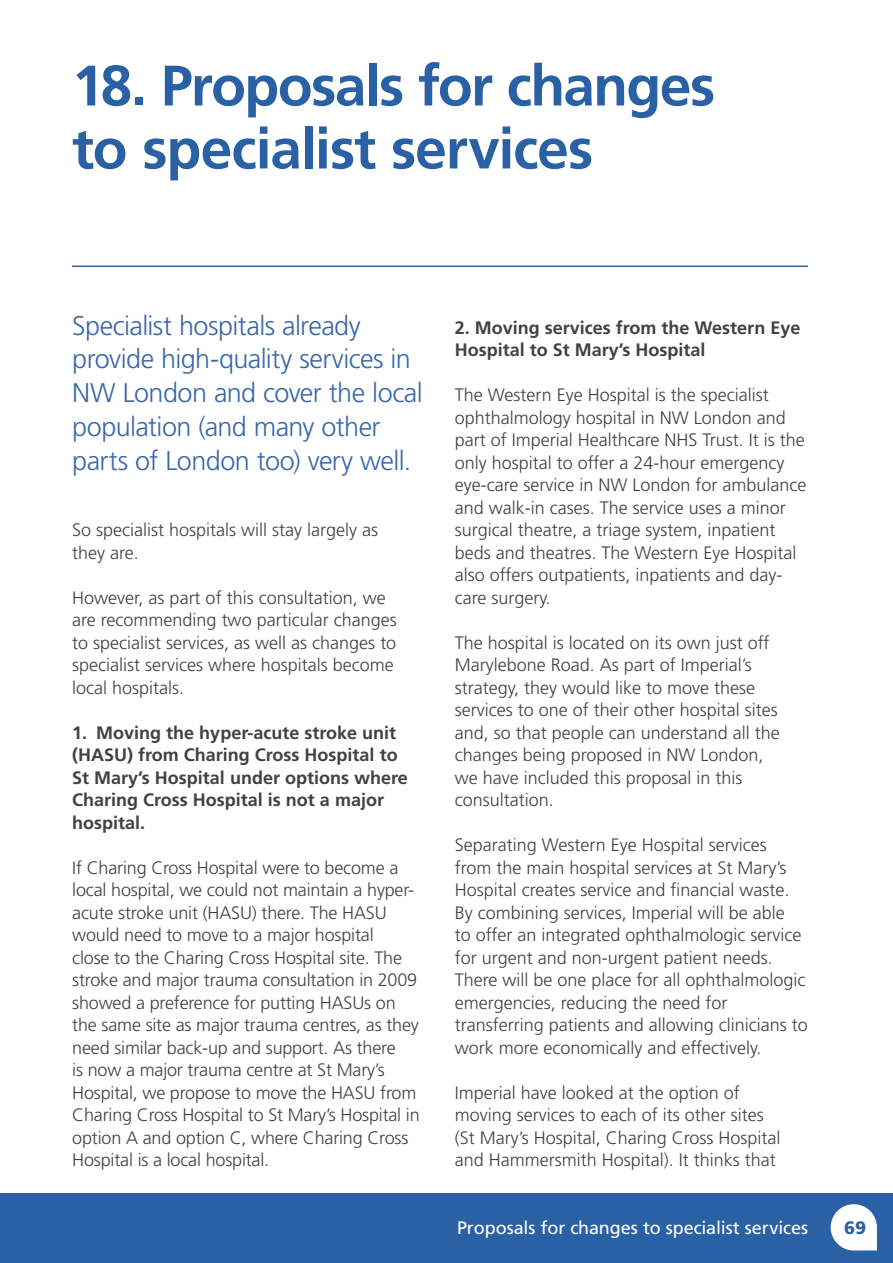
<style>
.page{position:relative;width:893px;height:1263px;background:#fff}
.page>*{position:absolute;margin:0;border:0;box-sizing:border-box;transform-origin:0 0}
.t1{font:700 57px/63px "Frutiger LT Std";letter-spacing:-.025em;color:#2a61a5}
.t2{font:300 27px/33.8px "Frutiger LT Std";letter-spacing:-.02em;color:#3967a9}
.t3{font:300 18px/22.5px "Frutiger LT Std";color:#414042}
.t4{font:700 18px/22.5px "Frutiger LT Std";color:#414042}
.t5{font:18px "Frutiger LT Std";letter-spacing:-.005em;color:#fff}
.t6{font:900 18px "Frutiger LT Std";color:#2a61a5}
</style>
<div class="page">
<div style="left:0;top:1193px;width:893px;height:70px;background:#2a61a5"></div>
<svg style="left:831px;top:1204px;width:46px;height:46px;background:#dde5f0"></svg>
<hr style="left:72px;top:266px;width:736px;height:1px;background:#2a61a5">
<h1 class="t1" style="left:72px;top:54px;width:645px">18. Proposals for changes to specialist services</h1>
<h2 class="t2" style="left:72px;top:309px;width:352px">Specialist hospitals already provide high-quality services in<br>NW London and cover the local population (and many other parts of London too) very well.</h2>
<p class="t3" style="left:72px;top:519px;width:308px">So specialist hospitals will stay largely as they are.</p>
<p class="t3" style="left:72px;top:587px;width:326px">However, as part of this consultation, we are recommending two particular changes to specialist services, as well as changes to specialist services where hospitals become local hospitals.</p>
<p class="t4" style="left:72px;top:721px;width:337px">1. Moving the hyper-acute stroke unit (HASU) from Charing Cross Hospital to<br>St Mary’s Hospital under options where<br>Charing Cross Hospital is not a major hospital.</p>
<p class="t3" style="left:72px;top:857px;width:349px">If Charing Cross Hospital were to become a local hospital, we could not maintain a hyper&shy;acute stroke unit (HASU) there. The HASU would need to move to a major hospital<br>close to the Charing Cross Hospital site. The stroke and major trauma consultation in 2009 showed a preference for putting HASUs on the same site as major trauma centres, as they need similar back-up and support. As there<br>is now a major trauma centre at St Mary’s Hospital, we propose to move the HASU from Charing Cross Hospital to St Mary’s Hospital in option A and option C, where Charing Cross Hospital is a local hospital.</p>
<p class="t4" style="left:455px;top:316px;width:347px">2. Moving services from the Western Eye<br>Hospital to St Mary’s Hospital</p>
<p class="t3" style="left:455px;top:384px;width:353px">The Western Eye Hospital is the specialist ophthalmology hospital in NW London and part of Imperial Healthcare NHS Trust. It is the only hospital to offer a 24-hour emergency eye-care service in NW London for ambulance and walk-in cases. The service uses a minor surgical theatre, a triage system, inpatient beds and theatres. The Western Eye Hospital also offers outpatients, inpatients and day&shy;care surgery.</p>
<p class="t3" style="left:455px;top:632px;width:327px">The hospital is located on its own just off Marylebone Road. As part of Imperial’s strategy, they would like to move these services to one of their other hospital sites and, so that people can understand all the changes being proposed in NW London, we have included this proposal in this consultation.</p>
<p class="t3" style="left:455px;top:834px;width:355px">Separating Western Eye Hospital services from the main hospital services at St Mary’s Hospital creates service and financial waste.<br>By combining services, Imperial will be able<br>to offer an integrated ophthalmologic service for urgent and non-urgent patient needs.<br>There will be one place for all ophthalmologic emergencies, reducing the need for transferring patients and allowing clinicians to work more economically and effectively.</p>
<p class="t3" style="left:455px;top:1082px;width:327px">Imperial have looked at the option of moving services to each of its other sites (St Mary’s Hospital, Charing Cross Hospital and Hammersmith Hospital). It thinks that</p>
<p class="t5" style="left:457px;top:1217px;width:353px">Proposals for changes to specialist services</p>
<p class="t6" style="left:844px;top:1217px;width:23px">69</p>
</div>
